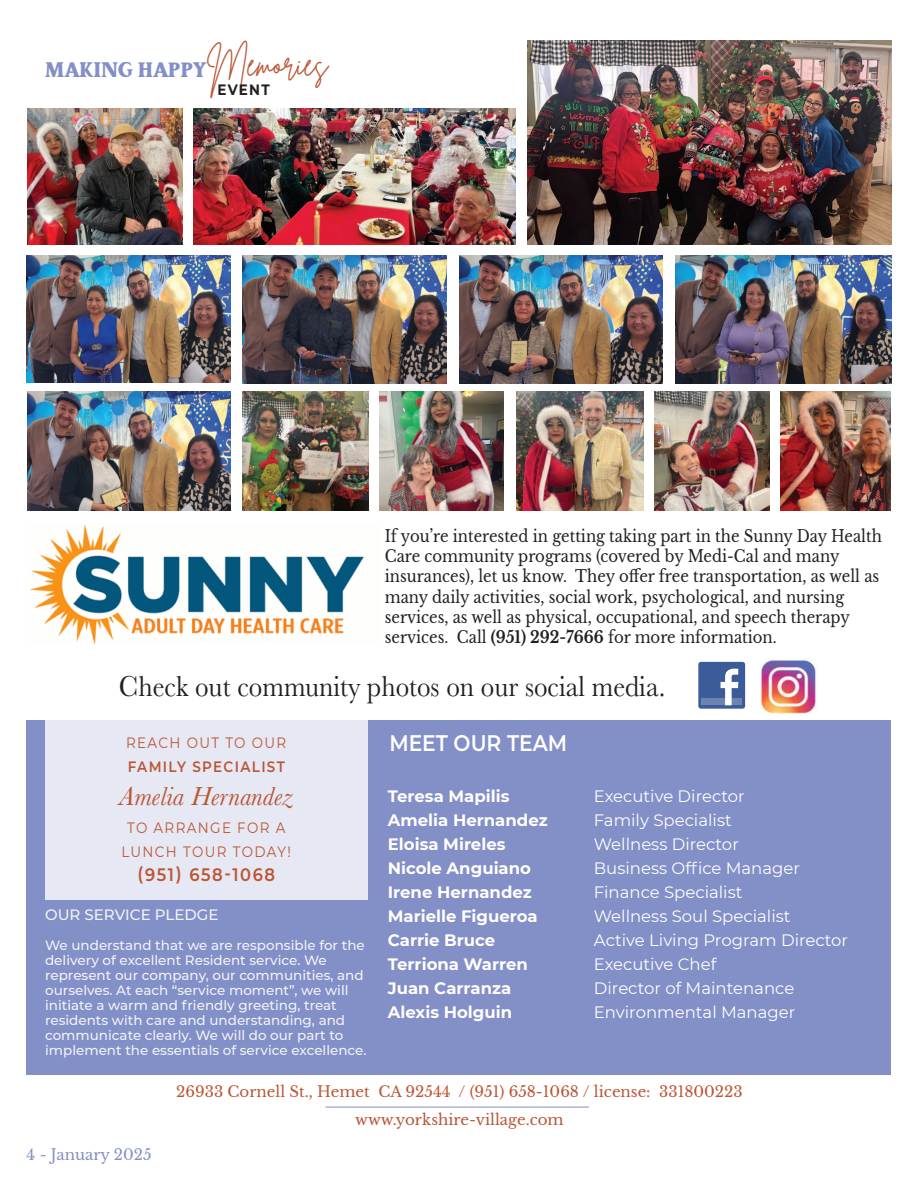
<style>
.page{position:relative;width:918px;height:1188px;background:#fff}
.page>*{position:absolute;margin:0;border:0;box-sizing:border-box;transform-origin:0 0}
.t1{font:36px "Brittany Signature";color:#ba5635;scale:.9 1}
.t2{font:30px "Baskerville";color:#231f20;scale:.9 1}
.t3{font:italic 27px "Baskerville";color:#ba5635}
.t4{font:600 22.5px "Montserrat";color:#fff;scale:.9 1}
.t5{font:21px "Creative Vintage";color:#838fc7;scale:.9 1}
.t6{font:600 18px "Montserrat";letter-spacing:.1em;color:#ba5635;scale:.9 1}
.t7{font:16.5px/20.2px "Libre Baskerville";color:#231f20;scale:.9 1}
.t8{font:16.5px "Montserrat";color:#fff}
.t9{font:700 16.5px "Montserrat";color:#fff}
.t10{font:15px "Libre Baskerville";color:#ba5635}
.t11{font:15px "Montserrat";letter-spacing:.1em;color:#ba5635;scale:.9 1}
.t12{font:600 15px "Montserrat";letter-spacing:.1em;color:#ba5635;scale:.9 1}
.t13{font:500 15px "Montserrat";color:rgb(255 255 255/.9)}
.t14{font:15px "Libre Baskerville";color:#838fc7}
.t15{font:700 15px "Montserrat";letter-spacing:.095em;color:#231f20;scale:.9 1}
.t16{font:500 13.5px/15px "Montserrat";color:rgb(255 255 255/.9)}
.s1{font-weight:700}
</style>
<div class="page">
<div style="left:27px;top:720px;width:864px;height:355px;background:#838fc7"></div>
<hr style="left:326px;top:1107px;width:263px;height:1px;background:#838fc7">
<div style="left:45px;top:720px;width:322px;height:180px;background:#e6e8f3"></div>
<div style="left:698px;top:662px;width:47px;height:47px;background:#3b5b99;border-radius:3px"></div>
<div style="left:702px;top:699px;width:40px;height:6px;background:#6d84b3"></div>
<svg style="left:721px;top:669px;width:17px;height:36px"></svg>
<img style="left:761px;top:660px;width:55px;height:54px">
<img style="left:27px;top:256px;width:203px;height:126px">
<img style="left:27px;top:392px;width:204px;height:119px">
<img style="left:242px;top:392px;width:127px;height:119px">
<div style="left:380px;top:392px;width:126px;height:119px;background:linear-gradient(to bottom,#fff,#fff)"></div>
<img style="left:380px;top:392px;width:123px;height:119px">
<img style="left:517px;top:392px;width:126px;height:119px">
<img style="left:654px;top:392px;width:116px;height:119px">
<img style="left:780px;top:392px;width:111px;height:119px">
<img style="left:242px;top:256px;width:204px;height:127px">
<img style="left:459px;top:256px;width:204px;height:127px">
<img style="left:676px;top:256px;width:215px;height:127px">
<img style="left:27px;top:108px;width:156px;height:137px">
<img style="left:194px;top:108px;width:322px;height:137px">
<img style="left:527px;top:40px;width:364px;height:204px">
<img style="left:30px;top:524px;width:334px;height:119px">
<p class="t1" style="left:207px;top:40px;width:136px">Memories</p>
<p class="t5" style="left:45px;top:57px;width:182px">MAKING HAPPY</p>
<p class="t15" style="left:217px;top:80px;width:60px">EVENT</p>
<p class="t7" style="left:385px;top:526px;width:554px">If you’re interested in getting taking part in the Sunny Day Health Care community programs (covered by Medi-Cal and many insurances), let us know. They offer free transportation, as well as many daily activities, social work, psychological, and nursing services, as well as physical, occupational, and speech therapy services. Call <span class="s1">(951) 292-7666</span> for more information.</p>
<p class="t2" style="left:119px;top:669px;width:609px">Check out community photos on our social media.</p>
<p class="t11" style="left:126px;top:733px;width:179px">REACH OUT TO OUR</p>
<p class="t4" style="left:389px;top:729px;width:199px">MEET OUR TEAM</p>
<p class="t12" style="left:128px;top:757px;width:176px">FAMILY SPECIALIST</p>
<p class="t3" style="left:119px;top:781px;width:175px">Amelia Hernandez</p>
<p class="t11" style="left:127px;top:819px;width:177px">TO ARRANGE FOR A</p>
<p class="t11" style="left:121px;top:843px;width:190px">LUNCH TOUR TODAY!</p>
<p class="t6" style="left:137px;top:864px;width:154px">(951) 658-1068</p>
<p class="t13" style="left:45px;top:906px;width:175px">OUR SERVICE PLEDGE</p>
<p class="t16" style="left:45px;top:938px;width:323px">We understand that we are responsible for the delivery of excellent Resident service. We represent our company, our communities, and ourselves. At each “service moment”, we will initiate a warm and friendly greeting, treat residents with care and understanding, and communicate clearly. We will do our part to implement the essentials of service excellence.</p>
<p class="t9" style="left:388px;top:786px;width:123px">Teresa Mapilis</p>
<p class="t8" style="left:594px;top:786px;width:152px">Executive Director</p>
<p class="t9" style="left:388px;top:810px;width:161px">Amelia Hernandez</p>
<p class="t8" style="left:594px;top:810px;width:139px">Family Specialist</p>
<p class="t9" style="left:388px;top:834px;width:119px">Eloisa Mireles</p>
<p class="t8" style="left:594px;top:834px;width:147px">Wellness Director</p>
<p class="t9" style="left:388px;top:858px;width:145px">Nicole Anguiano</p>
<p class="t8" style="left:594px;top:858px;width:208px">Business Office Manager</p>
<p class="t9" style="left:388px;top:882px;width:145px">Irene Hernandez</p>
<p class="t8" style="left:594px;top:882px;width:150px">Finance Specialist</p>
<p class="t9" style="left:388px;top:906px;width:151px">Marielle Figueroa</p>
<p class="t8" style="left:594px;top:906px;width:198px">Wellness Soul Specialist</p>
<p class="t9" style="left:388px;top:930px;width:109px">Carrie Bruce</p>
<p class="t8" style="left:594px;top:930px;width:256px">Active Living Program Director</p>
<p class="t9" style="left:388px;top:954px;width:142px">Terriona Warren</p>
<p class="t8" style="left:594px;top:954px;width:124px">Executive Chef</p>
<p class="t9" style="left:388px;top:978px;width:125px">Juan Carranza</p>
<p class="t8" style="left:594px;top:978px;width:202px">Director of Maintenance</p>
<p class="t9" style="left:388px;top:1002px;width:126px">Alexis Holguin</p>
<p class="t8" style="left:594px;top:1002px;width:203px">Environmental Manager</p>
<p class="t14" style="left:27px;top:1145px;width:127px">4 - January 2025</p>
<p class="t10" style="left:176px;top:1082px;width:568px">26933 Cornell St., Hemet CA 92544 / (951) 658-1068 / license: 331800223</p>
<p class="t10" style="left:355px;top:1111px;width:210px">www.yorkshire-village.com</p>
</div>
